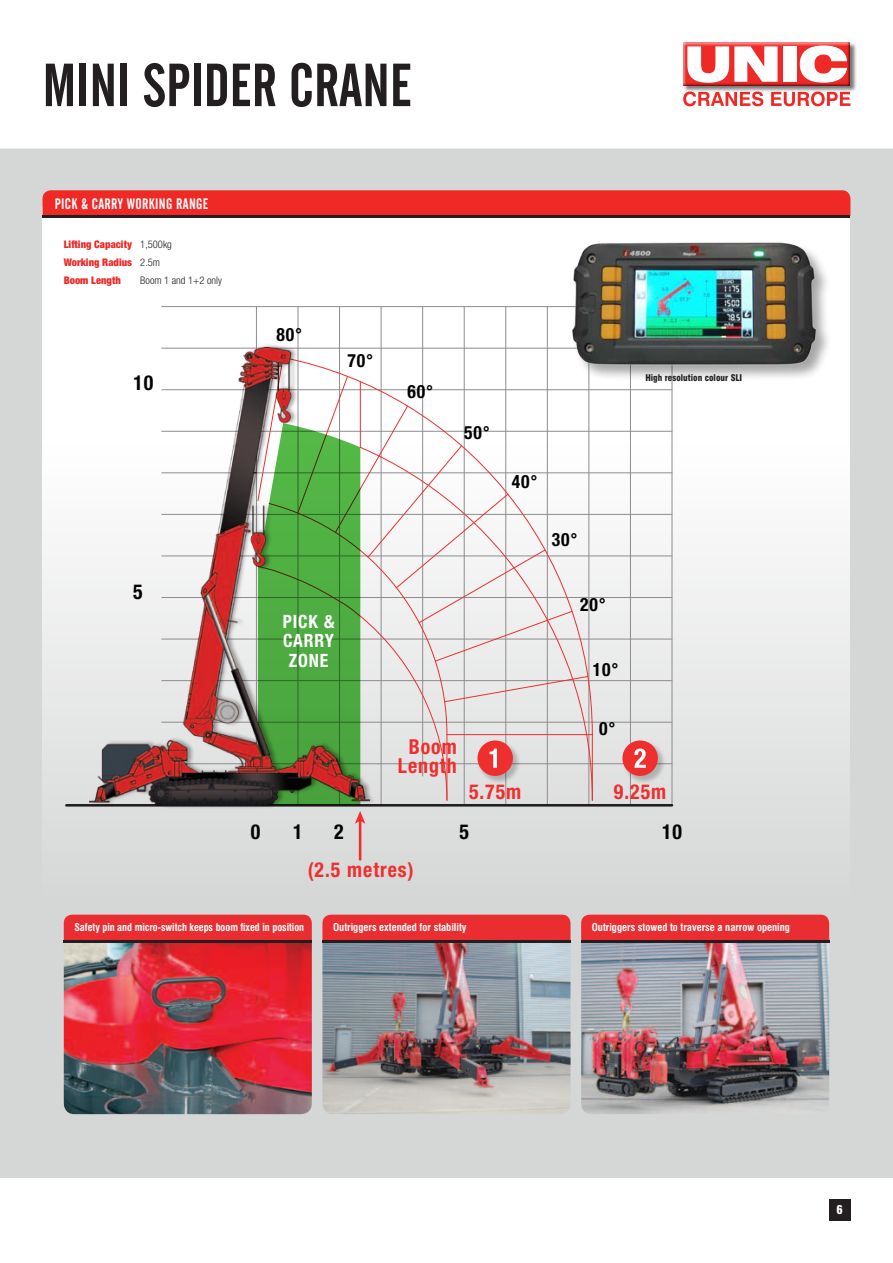
<style>
.page{position:relative;width:893px;height:1263px;background:#fff}
.page>*{position:absolute;margin:0;border:0;box-sizing:border-box;transform-origin:0 0}
.t1{font:60.15px "Alternate Gothic No 2 BT";color:#231f20}
.t2{font:700 condensed 20.7px/19.4px "Helvetica Neue";letter-spacing:.05em;color:#ee2f2e;text-align:center;scale:.96 1}
.t3{font:700 condensed 20.7px "Helvetica Neue";color:#000;scale:.96 1}
.t4{font:700 condensed 18.3px "Helvetica Neue";letter-spacing:.05em;color:#000;scale:.96 1}
.t5{font:700 condensed 18.3px/19.4px "Helvetica Neue";letter-spacing:.05em;color:#fff;text-align:center;scale:.96 1}
.t6{font:15px "Alternate Gothic No 2 BT";letter-spacing:.025em;color:#fff}
.t7{font:900 condensed 12px "Swiss 721 BT";color:#fff}
.t8{font:700 condensed 10.5px "Swiss 721 BT";color:#fff}
.t9{font:900 condensed 10.5px "Helvetica Neue";color:#ee2926}
.t10{font:300 condensed 10.5px "Helvetica Neue";color:#231f20}
.t11{font:900 condensed 9px "Swiss 721 BT";color:#231f20}
.s1{font-weight:300;color:#231f20}
</style>
<div class="page">
<div style="left:0;top:148px;width:893px;height:1030px;background:#d5d6d6"></div>
<div style="left:829px;top:1199px;width:21px;height:21px;background:#231f20"></div>
<svg style="left:683px;top:93px;width:80px;height:13px"></svg>
<svg style="left:771px;top:93px;width:79px;height:13px"></svg>
<div style="left:683px;top:42px;width:174px;height:51px;background:#231f20;opacity:.6"></div>
<div style="left:681px;top:42px;width:171px;height:46px;background:#231f20;opacity:.75"></div>
<div style="left:43px;top:207px;width:807px;height:928px;background:linear-gradient(to bottom,#fff,#cdcdcd)"></div>
<div style="left:43px;top:190px;width:807px;height:26px;background:#ee2926"></div>
<hr style="left:43px;top:216px;width:807px;height:2px;background:#231f20">
<hr style="left:162px;top:306px;width:510px;height:1px;background:#8f8c8d">
<hr style="left:672px;top:307px;width:1px;height:498px;background:#8f8c8d">
<hr style="left:66px;top:804px;width:606px;height:2px;background:#231f20">
<hr style="left:359px;top:820px;width:2px;height:39px;background:#ee2f2e">
<svg style="left:355px;top:811px;width:10px;height:13px"></svg>
<svg style="left:162px;top:307px;width:510px;height:497px"></svg>
<img style="left:88px;top:341px;width:291px;height:469px">
<img style="left:90px;top:348px;width:279px;height:457px">
<img style="left:64px;top:942px;width:248px;height:172px">
<div style="left:64px;top:915px;width:248px;height:25px;background:#e92d30"></div>
<hr style="left:64px;top:940px;width:248px;height:2px;background:#231f20">
<img style="left:581px;top:942px;width:248px;height:172px">
<div style="left:581px;top:915px;width:248px;height:25px;background:#e92d30"></div>
<hr style="left:581px;top:940px;width:248px;height:2px;background:#231f20">
<img style="left:322px;top:942px;width:248px;height:172px">
<div style="left:322px;top:915px;width:248px;height:25px;background:#e92d30"></div>
<hr style="left:322px;top:940px;width:248px;height:2px;background:#231f20">
<img style="left:0;top:801px;width:1px;height:377px">
<img style="left:558px;top:213px;width:271px;height:180px">
<p class="t1" style="left:43px;top:52px;width:371px">MINI SPIDER CRANE</p>
<p class="t6" style="left:55px;top:195px;width:155px">PICK &amp; CARRY WORKING RANGE</p>
<p class="t9" style="left:64px;top:237px;width:110px">Lifting Capacity <span class="s1">1,500kg</span></p>
<p class="t9" style="left:64px;top:255px;width:98px">Working Radius <span class="s1">2.5m</span></p>
<p class="t9" style="left:64px;top:273px;width:59px">Boom Length</p>
<p class="t10" style="left:140px;top:274px;width:83px">Boom 1 and 1+2 only</p>
<p class="t3" style="left:133px;top:370px;width:22px">10</p>
<p class="t3" style="left:133px;top:579px;width:11px">5</p>
<p class="t4" style="left:276px;top:324px;width:28px">80°</p>
<p class="t4" style="left:347px;top:349px;width:28px">70°</p>
<p class="t5" style="left:283px;top:612px;width:55px">PICK &amp;<br>CARRY<br>ZONE</p>
<p class="t4" style="left:408px;top:380px;width:28px">60°</p>
<p class="t4" style="left:464px;top:421px;width:28px">50°</p>
<p class="t4" style="left:512px;top:470px;width:28px">40°</p>
<p class="t4" style="left:552px;top:528px;width:28px">30°</p>
<p class="t11" style="left:645px;top:373px;width:98px">High resolution colour SLI</p>
<p class="t4" style="left:580px;top:594px;width:28px">20°</p>
<p class="t4" style="left:593px;top:659px;width:28px">10°</p>
<p class="t2" style="left:398px;top:737px;width:63px">Boom<br>Length</p>
<p class="t4" style="left:599px;top:717px;width:19px">0°</p>
<p class="t2" style="left:469px;top:781px;width:56px">5.75m</p>
<p class="t2" style="left:614px;top:781px;width:56px">9.25m</p>
<p class="t3" style="left:251px;top:819px;width:11px">0</p>
<p class="t3" style="left:459px;top:819px;width:11px">5</p>
<p class="t3" style="left:293px;top:819px;width:11px">1</p>
<p class="t3" style="left:334px;top:819px;width:11px">2</p>
<p class="t3" style="left:662px;top:819px;width:22px">10</p>
<p class="t2" style="left:308px;top:860px;width:112px">(2.5 metres)</p>
<p class="t8" style="left:74px;top:921px;width:231px">Safety pin and micro-switch keeps boom fixed in position</p>
<p class="t8" style="left:333px;top:921px;width:135px">Outriggers extended for stability</p>
<p class="t8" style="left:592px;top:921px;width:200px">Outriggers stowed to traverse a narrow opening</p>
<p class="t7" style="left:837px;top:1203px;width:8px">6</p>
</div>
